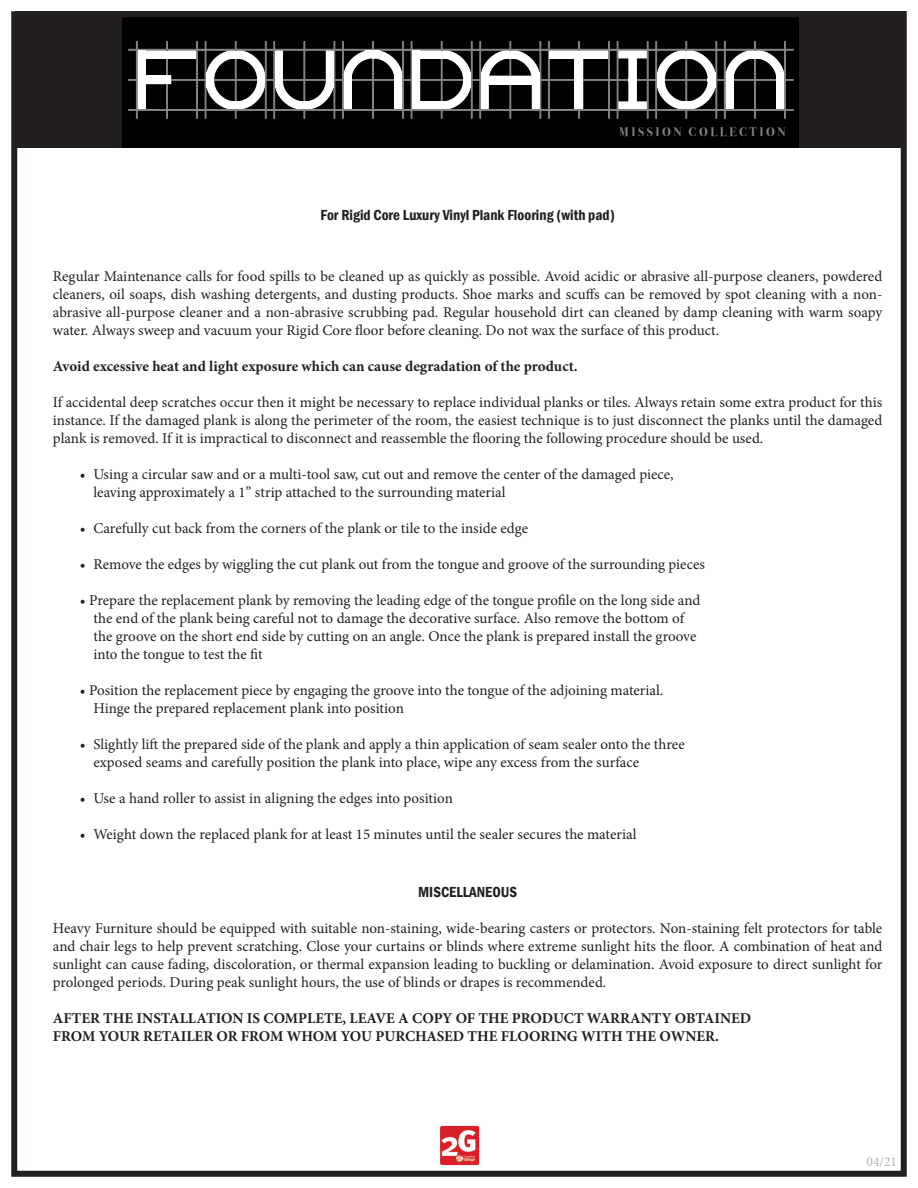
<style>
.page{position:relative;width:918px;height:1188px;background:#fff}
.page>*{position:absolute;margin:0;border:0;box-sizing:border-box;transform-origin:0 0}
.t1{font:15px/18px "Minion Pro";color:#231f20;text-align:justify}
.t2{font:700 15px "Minion Pro";color:#231f20}
.t3{font:600 condensed 15px "Franklin Gothic";color:#231f20}
.t4{font:13.5px "Minion Pro";color:#b2b3b7}
.t5{font:700 12.45px "Bodoni Svty Two OSITCTT";letter-spacing:.2em;color:#808285}
</style>
<div class="page">
<div style="left:15px;top:11px;width:891px;height:137px;background:#231f20"></div>
<div style="left:122px;top:12px;width:676px;height:136px;background:#000001"></div>
<svg style="left:128px;top:41px;width:666px;height:78px"></svg>
<div style="left:550px;top:51px;width:58px;height:7px;background:#fff"></div>
<div style="left:138px;top:51px;width:8px;height:58px;background:#fff"></div>
<hr style="left:481px;top:72px;width:3px;height:37px;background:#fff">
<hr style="left:537px;top:72px;width:2px;height:37px;background:#fff">
<div style="left:710px;top:72px;width:5px;height:15px;background:#fff"></div>
<div style="left:11px;top:11px;width:896px;height:1166px;border:6px solid #231f20"></div>
<img style="left:440px;top:1125px;width:40px;height:41px">
<p class="t5" style="left:619px;top:124px;width:168px">MISSION COLLECTION</p>
<p class="t3" style="left:320px;top:205px;width:296px">For Rigid Core Luxury Vinyl Plank Flooring (with pad)</p>
<p class="t1" style="left:53px;top:267px;width:831px">Regular Maintenance calls for food spills to be cleaned up as quickly as possible. Avoid acidic or abrasive all-purpose cleaners, powdered cleaners, oil soaps, dish washing detergents, and dusting products. Shoe marks and scuffs can be removed by spot cleaning with a non&shy;abrasive all-purpose cleaner and a non-abrasive scrubbing pad. Regular household dirt can cleaned by damp cleaning with warm soapy water. Always sweep and vacuum your Rigid Core floor before cleaning. Do not wax the surface of this product.</p>
<p class="t2" style="left:53px;top:356px;width:526px">Avoid excessive heat and light exposure which can cause degradation of the product.</p>
<p class="t1" style="left:53px;top:393px;width:831px">If accidental deep scratches occur then it might be necessary to replace individual planks or tiles. Always retain some extra product for this instance. If the damaged plank is along the perimeter of the room, the easiest technique is to just disconnect the planks until the damaged plank is removed. If it is impractical to disconnect and reassemble the flooring the following procedure should be used.</p>
<p class="t1" style="left:80px;top:465px;width:595px">• Using a circular saw and or a multi-tool saw, cut out and remove the center of the damaged piece,</p>
<p class="t1" style="left:93px;top:483px;width:414px">leaving approximately a 1” strip attached to the surrounding material</p>
<p class="t1" style="left:80px;top:519px;width:450px">• Carefully cut back from the corners of the plank or tile to the inside edge</p>
<p class="t1" style="left:80px;top:555px;width:627px">• Remove the edges by wiggling the cut plank out from the tongue and groove of the surrounding pieces</p>
<p class="t1" style="left:80px;top:591px;width:622px">• Prepare the replacement plank by removing the leading edge of the tongue profile on the long side and</p>
<p class="t1" style="left:93px;top:609px;width:592px">the end of the plank being careful not to damage the decorative surface. Also remove the bottom of</p>
<p class="t1" style="left:93px;top:627px;width:605px">the groove on the short end side by cutting on an angle. Once the plank is prepared install the groove</p>
<p class="t1" style="left:93px;top:645px;width:171px">into the tongue to test the fit</p>
<p class="t1" style="left:80px;top:681px;width:585px">• Position the replacement piece by engaging the groove into the tongue of the adjoining material.</p>
<p class="t1" style="left:93px;top:699px;width:312px">Hinge the prepared replacement plank into position</p>
<p class="t1" style="left:80px;top:735px;width:606px">• Slightly lift the prepared side of the plank and apply a thin application of seam sealer onto the three</p>
<p class="t1" style="left:93px;top:753px;width:547px">exposed seams and carefully position the plank into place, wipe any excess from the surface</p>
<p class="t1" style="left:80px;top:789px;width:375px">• Use a hand roller to assist in aligning the edges into position</p>
<p class="t1" style="left:80px;top:825px;width:558px">• Weight down the replaced plank for at least 15 minutes until the sealer secures the material</p>
<p class="t3" style="left:418px;top:882px;width:101px">MISCELLANEOUS</p>
<p class="t1" style="left:53px;top:919px;width:831px">Heavy Furniture should be equipped with suitable non-staining, wide-bearing casters or protectors. Non-staining felt protectors for table and chair legs to help prevent scratching. Close your curtains or blinds where extreme sunlight hits the floor. A combination of heat and sunlight can cause fading, discoloration, or thermal expansion leading to buckling or delamination. Avoid exposure to direct sunlight for prolonged periods. During peak sunlight hours, the use of blinds or drapes is recommended.</p>
<p class="t2" style="left:53px;top:1007px;width:700px">AFTER THE INSTALLATION IS COMPLETE, LEAVE A COPY OF THE PRODUCT WARRANTY OBTAINED</p>
<p class="t2" style="left:53px;top:1025px;width:668px">FROM YOUR RETAILER OR FROM WHOM YOU PURCHASED THE FLOORING WITH THE OWNER.</p>
<p class="t4" style="left:867px;top:1153px;width:32px">04/21</p>
</div>
